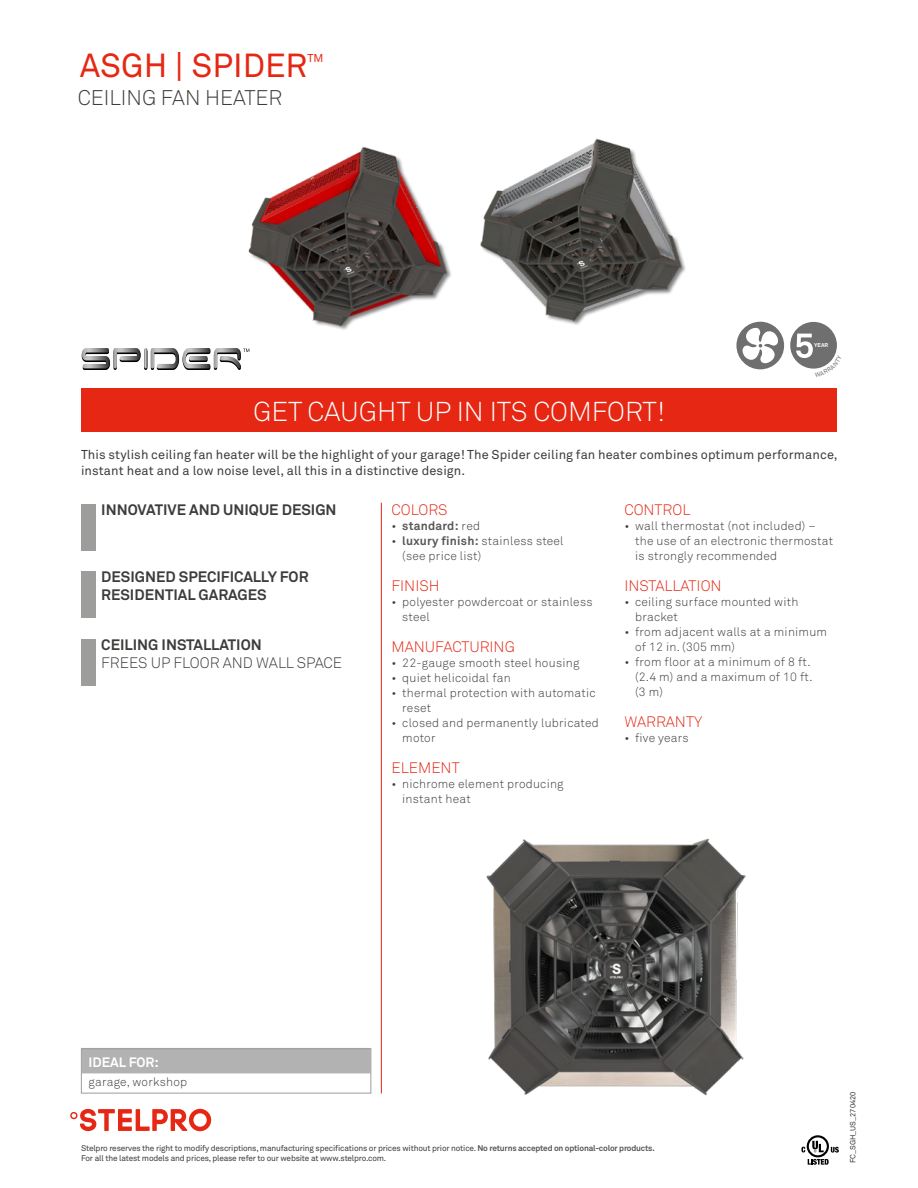
<style>
.page{position:relative;width:918px;height:1188px;background:#fff}
.page>*{position:absolute;margin:0;border:0;box-sizing:border-box;transform-origin:0 0}
.t1{font:33px "Akkurat";color:#e52713}
.t2{font:300 27px "Akkurat";color:#fff}
.t3{font:300 21px "Akkurat";color:#3c3c3b}
.t4{font:700 15px/18px "Akkurat";color:#3c3c3b}
.t5{font:300 15px "Akkurat";color:#e52713}
.t6{font:300 15px "Akkurat";color:#3c3c3b}
.t7{font:700 13.5px "Akkurat";color:#fff}
.t8{font:12.75px/16.5px "Akkurat";letter-spacing:.01em;color:#3c3c3b}
.t9{font:300 12px/15px "Akkurat";letter-spacing:.02em;color:#3c3c3b}
.t10{font:700 12px "Akkurat";letter-spacing:.02em;color:#575756}
.t11{font:11.25px "Akkurat";color:#e52713}
.t12{font:8.25px/9.9px "Akkurat";letter-spacing:-.02em;color:#3c3c3b}
.t13{font:7.5px "Akkurat";color:#3c3c3b}
.t14{font:700 5.55px "Akkurat";color:#fff}
.s1{font-weight:300;color:#3c3c3b}
.s2{font-weight:700;color:#575756}
</style>
<div class="page">
<img style="left:248px;top:138px;width:438px;height:192px">
<img style="left:486px;top:838px;width:260px;height:258px">
<div style="left:736px;top:322px;width:48px;height:47px;background:#706f6f;border-radius:50%"></div>
<svg style="left:743px;top:327px;width:35px;height:36px"></svg>
<div style="left:790px;top:322px;width:47px;height:47px;background:#706f6f;border-radius:50%"></div>
<hr style="left:381px;top:503px;width:1px;height:590px;background:#e52713">
<div style="left:82px;top:1048px;width:288px;height:25px;background:#b3b2b2"></div>
<div style="left:81px;top:1048px;width:290px;height:46px;border:1px solid #9d9d9c"></div>
<div style="left:81px;top:504px;width:14px;height:47px;background:#9d9d9c"></div>
<div style="left:81px;top:572px;width:14px;height:46px;background:#9d9d9c"></div>
<div style="left:81px;top:639px;width:14px;height:47px;background:#9d9d9c"></div>
<div style="left:81px;top:389px;width:756px;height:43px;background:#e52713"></div>
<svg style="left:82px;top:348px;width:167px;height:22px"></svg>
<svg style="left:831px;top:1147px;width:8px;height:6px"></svg>
<div style="left:807px;top:1135px;width:22px;height:22px;border:2px solid #000;border-radius:50%"></div>
<svg style="left:801px;top:1147px;width:4px;height:5px"></svg>
<svg style="left:812px;top:1141px;width:12px;height:11px"></svg>
<svg style="left:808px;top:1159px;width:21px;height:6px"></svg>
<svg style="left:70px;top:1109px;width:141px;height:22px"></svg>
<svg style="left:796px;top:334px;width:41px;height:35px"></svg>
<h1 class="t1" style="left:80px;top:45px;width:229px">ASGH | SPIDER</h1>
<p class="t11" style="left:307px;top:51px;width:18px">TM</p>
<h3 class="t3" style="left:78px;top:85px;width:206px">CEILING FAN HEATER</h3>
<p class="t14" style="left:814px;top:342px;width:16px">YEAR</p>
<h2 class="t2" style="left:253px;top:395px;width:413px">GET CAUGHT UP IN ITS COMFORT!</h2>
<p class="t8" style="left:81px;top:446px;width:758px">This stylish ceiling fan heater will be the highlight of your garage! The Spider ceiling fan heater combines optimum performance, instant heat and a low noise level, all this in a distinctive design.</p>
<p class="t4" style="left:101px;top:500px;width:237px">INNOVATIVE AND UNIQUE DESIGN</p>
<p class="t4" style="left:101px;top:568px;width:209px">DESIGNED SPECIFICALLY FOR<br>RESIDENTIAL GARAGES</p>
<p class="t4" style="left:101px;top:635px;width:162px">CEILING INSTALLATION</p>
<p class="t6" style="left:101px;top:653px;width:242px">FREES UP FLOOR AND WALL SPACE</p>
<p class="t5" style="left:392px;top:500px;width:58px">COLORS</p>
<p class="t10" style="left:392px;top:518px;width:90px"><span class="s1">•</span> standard: <span class="s1">red</span></p>
<p class="t9" style="left:402px;top:533px;width:163px;text-indent:-11px">• <span class="s2">luxury finish:</span> stainless steel (see price list)</p>
<p class="t5" style="left:392px;top:576px;width:49px">FINISH</p>
<p class="t9" style="left:402px;top:594px;width:192px;text-indent:-11px">• polyester powdercoat or stainless steel</p>
<p class="t5" style="left:392px;top:637px;width:125px">MANUFACTURING</p>
<p class="t9" style="left:392px;top:655px;width:189px">• 22-gauge smooth steel housing</p>
<p class="t9" style="left:392px;top:670px;width:121px">• quiet helicoidal fan</p>
<p class="t9" style="left:402px;top:685px;width:195px;text-indent:-11px">• thermal protection with automatic reset</p>
<p class="t9" style="left:402px;top:715px;width:198px;text-indent:-11px">• closed and permanently lubricated motor</p>
<p class="t5" style="left:392px;top:759px;width:70px">ELEMENT</p>
<p class="t9" style="left:402px;top:776px;width:163px;text-indent:-11px">• nichrome element producing instant heat</p>
<p class="t5" style="left:624px;top:500px;width:68px">CONTROL</p>
<p class="t9" style="left:635px;top:518px;width:200px;text-indent:-11px">• wall thermostat (not included) – the use of an electronic thermostat is strongly recommended</p>
<p class="t5" style="left:624px;top:576px;width:99px">INSTALLATION</p>
<p class="t9" style="left:635px;top:594px;width:165px;text-indent:-11px">• ceiling surface mounted with bracket</p>
<p class="t9" style="left:635px;top:624px;width:193px;text-indent:-11px">• from adjacent walls at a minimum of 12 in. (305 mm)</p>
<p class="t9" style="left:635px;top:654px;width:179px;text-indent:-11px">• from floor at a minimum of 8 ft. (2.4 m) and a maximum of 10 ft. (3 m)</p>
<p class="t5" style="left:624px;top:712px;width:79px">WARRANTY</p>
<p class="t9" style="left:624px;top:730px;width:66px">• five years</p>
<p class="t7" style="left:88px;top:1053px;width:72px">IDEAL FOR:</p>
<p class="t9" style="left:88px;top:1074px;width:100px">garage, workshop</p>
<p class="t12" style="left:81px;top:1143px;width:575px">Stelpro reserves the right to modify descriptions, manufacturing specifications or prices without prior notice. <span class="s2">No returns accepted on optional-color products.<br></span>For all the latest models and prices, please refer to our website at www.stelpro.com.</p>
<p class="t13" style="left:848px;top:1163px;width:73px;rotate:-90deg">FC_SGH_US_270420</p>
</div>
